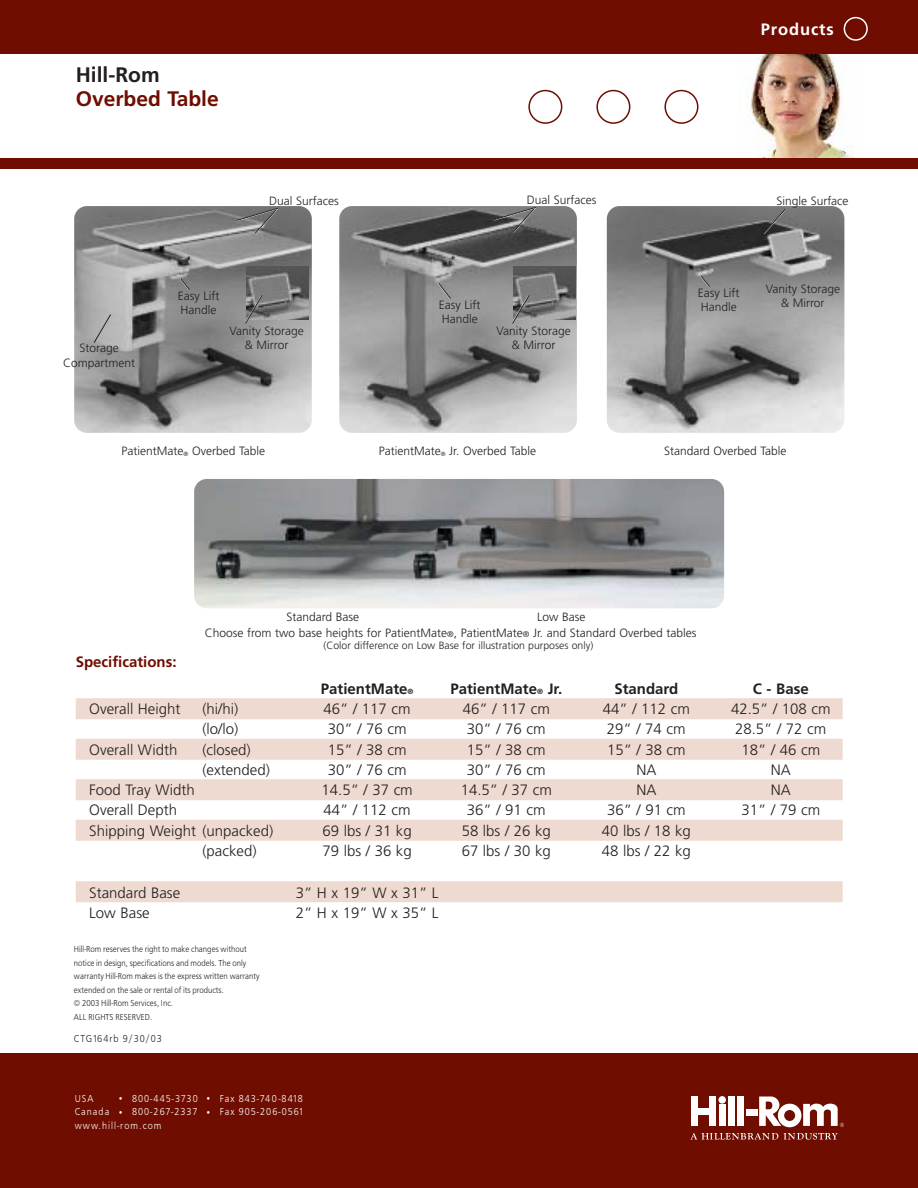
<style>
.page{position:relative;width:918px;height:1188px;background:#fff}
.page>*{position:absolute;margin:0;border:0;box-sizing:border-box;transform-origin:0 0}
.t1{font:700 21px "Frutiger";color:#6f0d00}
.t2{font:700 21px "Frutiger";color:#231f1f}
.t3{font:700 16.5px "Frutiger";letter-spacing:.055em;color:#fff}
.t4{font:300 15px "Frutiger";color:#231f1f}
.t5{font:700 15px "Frutiger";color:#231f1f}
.t6{font:700 15px "Frutiger";color:#6f0d00}
.t7{font:300 12px/14.4px "Frutiger";color:#231f1f;text-align:center}
.t8{font:10.5px/13.5px "Frutiger";letter-spacing:.11em;color:#fff;text-align:justify;scale:.9 1}
.t9{font:300 10.5px "Frutiger";color:#231f1f}
.t10{font:10.5px "Frutiger";letter-spacing:.11em;color:#231f1f;scale:.9 1}
.t11{font:9px/13.5px "Frutiger";color:#231f1f;scale:.9 1}
.s1{font-size:6px}
.s2{font-size:8.25px}
.s3{font-size:7.5px}
.s4{font-size:19.5px}
</style>
<div class="page">
<img style="left:749px;top:54px;width:106px;height:104px">
<div style="left:0;top:0;width:918px;height:54px;background:#6f0d00"></div>
<div style="left:0;top:158px;width:918px;height:11px;background:#6f0d00"></div>
<svg style="left:528px;top:90px;width:34px;height:34px"></svg>
<svg style="left:596px;top:90px;width:34px;height:34px"></svg>
<svg style="left:664px;top:90px;width:34px;height:34px"></svg>
<svg style="left:844px;top:17px;width:24px;height:24px"></svg>
<div style="left:0;top:1053px;width:918px;height:135px;background:#6f0d00"></div>
<div style="left:691px;top:1096px;width:7px;height:30px;background:#fff"></div>
<div style="left:709px;top:1096px;width:7px;height:30px;background:#fff"></div>
<div style="left:719px;top:1105px;width:6px;height:21px;background:#fff"></div>
<div style="left:728px;top:1096px;width:7px;height:30px;background:#fff"></div>
<div style="left:737px;top:1096px;width:7px;height:30px;background:#fff"></div>
<div style="left:746px;top:1110px;width:11px;height:6px;background:#fff"></div>
<div style="left:718px;top:1096px;width:8px;height:8px;background:#fff;border-radius:50%"></div>
<div style="left:697px;top:1108px;width:13px;height:6px;background:#fff"></div>
<svg style="left:759px;top:1097px;width:85px;height:30px"></svg>
<svg style="left:690px;top:1133px;width:148px;height:7px"></svg>
<div style="left:76px;top:698px;width:767px;height:21px;background:#eedad0"></div>
<div style="left:76px;top:739px;width:767px;height:21px;background:#eedad0"></div>
<div style="left:76px;top:779px;width:767px;height:21px;background:#eedad0"></div>
<div style="left:76px;top:820px;width:767px;height:21px;background:#eedad0"></div>
<div style="left:76px;top:881px;width:767px;height:21px;background:#eedad0"></div>
<img style="left:74px;top:206px;width:238px;height:227px;border-radius:13px">
<img style="left:339px;top:206px;width:238px;height:227px;border-radius:13px">
<img style="left:607px;top:206px;width:237px;height:227px;border-radius:13px">
<img style="left:194px;top:479px;width:530px;height:129px;border-radius:13px">
<img style="left:513px;top:266px;width:62px;height:53px">
<svg style="left:493px;top:206px;width:44px;height:28px"></svg>
<svg style="left:512px;top:294px;width:18px;height:30px"></svg>
<svg style="left:235px;top:207px;width:44px;height:28px"></svg>
<svg style="left:93px;top:314px;width:19px;height:30px"></svg>
<svg style="left:763px;top:208px;width:24px;height:27px"></svg>
<img style="left:246px;top:266px;width:62px;height:53px">
<svg style="left:179px;top:278px;width:12px;height:13px"></svg>
<svg style="left:700px;top:275px;width:11px;height:13px"></svg>
<svg style="left:437px;top:282px;width:15px;height:18px"></svg>
<svg style="left:245px;top:294px;width:18px;height:30px"></svg>
<h1 class="t2" style="left:76px;top:66px;width:85px">Hill-Rom</h1>
<h1 class="t1" style="left:76px;top:90px;width:144px">Overbed Table</h1>
<p class="t3" style="left:761px;top:22px;width:75px">Products</p>
<p class="t7" style="left:63px;top:342px;width:73px">Storage<br>Compartment</p>
<p class="t7" style="left:269px;top:194px;width:71px">Dual Surfaces</p>
<p class="t7" style="left:527px;top:194px;width:71px">Dual Surfaces</p>
<p class="t7" style="left:776px;top:194px;width:74px">Single Surface</p>
<p class="t7" style="left:178px;top:289px;width:43px;text-align:left">Easy Lift<br>Handle</p>
<p class="t7" style="left:698px;top:286px;width:43px">Easy Lift</p>
<p class="t7" style="left:439px;top:298px;width:43px">Easy Lift</p>
<p class="t7" style="left:701px;top:301px;width:38px">Handle</p>
<p class="t7" style="left:442px;top:313px;width:38px">Handle</p>
<p class="t7" style="left:229px;top:324px;width:76px">Vanity Storage &amp; Mirror</p>
<p class="t7" style="left:496px;top:324px;width:76px">Vanity Storage &amp; Mirror</p>
<p class="t7" style="left:766px;top:282px;width:76px">Vanity Storage &amp; Mirror</p>
<p class="t7" style="left:122px;top:445px;width:145px">PatientMate<span class="s1">®</span> Overbed Table</p>
<p class="t7" style="left:379px;top:445px;width:159px">PatientMate<span class="s1">®</span> Jr. Overbed Table</p>
<p class="t7" style="left:664px;top:445px;width:124px">Standard Overbed Table</p>
<p class="t6" style="left:76px;top:656px;width:102px">Specifications:</p>
<p class="t7" style="left:286px;top:610px;width:74px">Standard Base</p>
<p class="t7" style="left:205px;top:610px;width:493px;line-height:16px;text-align:left;text-indent:332px">Low Base<br>Choose from two base heights for PatientMate<span class="s2">®</span>, PatientMate<span class="s2">®</span> Jr. and Standard Overbed tables</p>
<p class="t9" style="left:324px;top:641px;width:271px">(Color difference on Low Base for illustration purposes only)</p>
<p class="t5" style="left:321px;top:682px;width:94px">PatientMate<span class="s3">®</span></p>
<p class="t5" style="left:450px;top:682px;width:113px">PatientMate<span class="s3">®</span> Jr.</p>
<p class="t5" style="left:614px;top:682px;width:65px">Standard</p>
<p class="t5" style="left:753px;top:682px;width:57px">C - Base</p>
<p class="t4" style="left:89px;top:703px;width:93px">Overall Height</p>
<p class="t4" style="left:202px;top:703px;width:37px">(hi/hi)</p>
<p class="t4" style="left:324px;top:703px;width:89px">46” / 117 cm</p>
<p class="t4" style="left:463px;top:703px;width:89px">46” / 117 cm</p>
<p class="t4" style="left:603px;top:703px;width:89px">44” / 112 cm</p>
<p class="t4" style="left:731px;top:703px;width:101px">42.5” / 108 cm</p>
<p class="t4" style="left:202px;top:723px;width:37px">(lo/lo)</p>
<p class="t4" style="left:328px;top:723px;width:80px">30” / 76 cm</p>
<p class="t4" style="left:467px;top:723px;width:80px">30” / 76 cm</p>
<p class="t4" style="left:607px;top:723px;width:80px">29” / 74 cm</p>
<p class="t4" style="left:735px;top:723px;width:93px">28.5” / 72 cm</p>
<p class="t4" style="left:89px;top:743px;width:90px">Overall Width</p>
<p class="t4" style="left:202px;top:743px;width:50px">(closed)</p>
<p class="t4" style="left:328px;top:743px;width:80px">15” / 38 cm</p>
<p class="t4" style="left:467px;top:743px;width:80px">15” / 38 cm</p>
<p class="t4" style="left:607px;top:743px;width:80px">15” / 38 cm</p>
<p class="t4" style="left:741px;top:743px;width:80px">18” / 46 cm</p>
<p class="t4" style="left:202px;top:764px;width:69px">(extended)</p>
<p class="t4" style="left:328px;top:764px;width:80px">30” / 76 cm</p>
<p class="t4" style="left:467px;top:764px;width:80px">30” / 76 cm</p>
<p class="t4" style="left:636px;top:764px;width:22px">NA</p>
<p class="t4" style="left:771px;top:764px;width:22px">NA</p>
<p class="t4" style="left:89px;top:784px;width:107px">Food Tray Width</p>
<p class="t4" style="left:322px;top:784px;width:93px">14.5” / 37 cm</p>
<p class="t4" style="left:461px;top:784px;width:93px">14.5” / 37 cm</p>
<p class="t4" style="left:636px;top:784px;width:22px">NA</p>
<p class="t4" style="left:771px;top:784px;width:22px">NA</p>
<p class="t4" style="left:89px;top:804px;width:89px">Overall Depth</p>
<p class="t4" style="left:324px;top:804px;width:89px">44” / 112 cm</p>
<p class="t4" style="left:467px;top:804px;width:80px">36” / 91 cm</p>
<p class="t4" style="left:607px;top:804px;width:80px">36” / 91 cm</p>
<p class="t4" style="left:741px;top:804px;width:80px">31” / 79 cm</p>
<p class="t4" style="left:89px;top:824px;width:186px">Shipping Weight (unpacked)</p>
<p class="t4" style="left:323px;top:824px;width:91px">69 lbs / 31 kg</p>
<p class="t4" style="left:462px;top:824px;width:91px">58 lbs / 26 kg</p>
<p class="t4" style="left:602px;top:824px;width:91px">40 lbs / 18 kg</p>
<p class="t4" style="left:202px;top:844px;width:56px">(packed)</p>
<p class="t4" style="left:323px;top:844px;width:91px">79 lbs / 36 kg</p>
<p class="t4" style="left:462px;top:844px;width:91px">67 lbs / 30 kg</p>
<p class="t4" style="left:602px;top:844px;width:91px">48 lbs / 22 kg</p>
<p class="t4" style="left:89px;top:886px;width:92px">Standard Base</p>
<p class="t4" style="left:296px;top:886px;width:144px">3” H x 19” W x 31” L</p>
<p class="t4" style="left:89px;top:907px;width:62px">Low Base</p>
<p class="t4" style="left:296px;top:907px;width:144px">2” H x 19” W x 35” L</p>
<p class="t11" style="left:74px;top:943px;width:208px">Hill-Rom reserves the right to make changes without notice in design, specifications and models. The only warranty Hill-Rom makes is the express written warranty extended on the sale or rental of its products.<br>© 2003 Hill-Rom Services, Inc.<br>ALL RIGHTS RESERVED.</p>
<p class="t10" style="left:74px;top:1035px;width:99px">CTG164rb 9/30/03</p>
<p class="t8" style="left:75px;top:1093px;width:23px">USA</p>
<p class="t8" style="left:75px;top:1093px;width:255px;text-indent:44px"><span class="s4">•</span> 800-445-3730 <span class="s4">•</span> Fax 843-740-8418<br>Canada <span class="s4">•</span> 800-267-2337 <span class="s4">•</span> Fax 905-206-0561 www.hill-rom.com</p>
</div>
